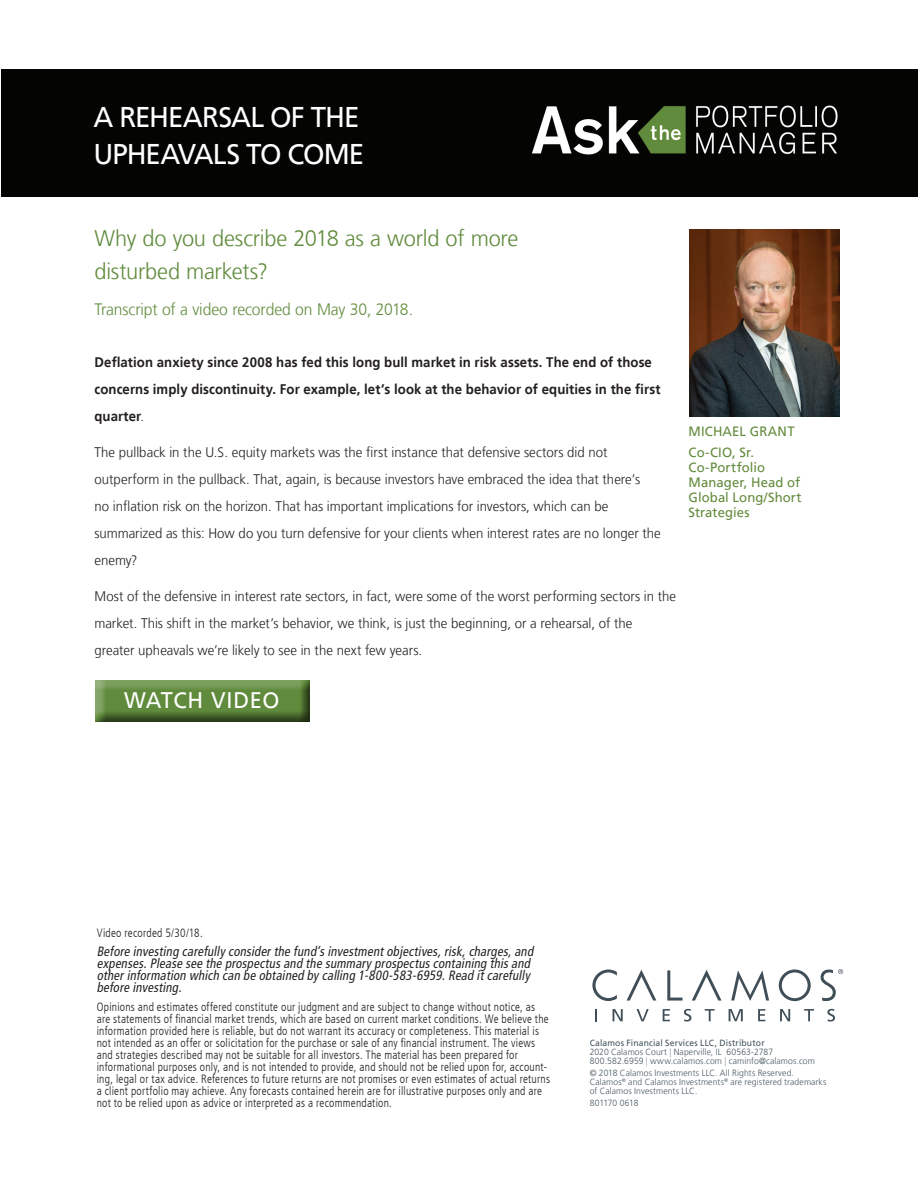
<style>
.page{position:relative;width:918px;height:1188px;background:#fff}
.page>*{position:absolute;margin:0;border:0;box-sizing:border-box;transform-origin:0 0}
.t1{font:28.5px/37.5px "Frutiger LT";letter-spacing:-.035em;color:#fff}
.t2{font:300 22.5px/33px "Frutiger LT";letter-spacing:-.01em;color:#608b3c}
.t3{font:22.5px "Frutiger LT";letter-spacing:.025em;color:#fff}
.t4{font:300 16.5px "Frutiger LT";letter-spacing:-.01em;color:#608b3c;scale:.95 1}
.t5{font:300 13.8px/27px "Frutiger LT";color:#231f20;scale:.95 1}
.t6{font:700 13.8px/27px "Frutiger LT";letter-spacing:.005em;color:#231f20;scale:.95 1}
.t7{font:italic condensed 13.5px/12px "Frutiger LT";color:#231f20;scale:.95 1}
.t8{font:13.5px/15px "Frutiger LT";letter-spacing:.01em;color:#638b3c}
.t9{font:300 condensed 12px/12px "Frutiger LT";letter-spacing:.02em;color:#231f20;scale:.95 1}
.t10{font:300 9px/9px "Frutiger LT";letter-spacing:.015em;color:#45555f;scale:.95 1}
.t11{font:300 9px "Frutiger LT";letter-spacing:-.02em;color:#45555f;scale:.95 1}
.s1{font-weight:300}
.s2{font-weight:400}
.s3{color:#959ca1}
</style>
<div class="page">
<div style="left:1px;top:69px;width:917px;height:127px;background:#040503"></div>
<img style="left:689px;top:230px;width:151px;height:186px">
<div style="left:93px;top:675px;width:217px;height:48px;background:#231f20;opacity:.75"></div>
<svg style="left:667px;top:970px;width:16px;height:31px"></svg>
<svg style="left:731px;top:970px;width:38px;height:31px"></svg>
<svg style="left:779px;top:969px;width:32px;height:32px"></svg>
<svg style="left:627px;top:970px;width:29px;height:31px"></svg>
<svg style="left:692px;top:970px;width:30px;height:31px"></svg>
<svg style="left:592px;top:969px;width:25px;height:32px"></svg>
<svg style="left:821px;top:969px;width:22px;height:33px"></svg>
<svg style="left:595px;top:1009px;width:2px;height:12px"></svg>
<svg style="left:613px;top:1009px;width:10px;height:12px"></svg>
<svg style="left:637px;top:1009px;width:12px;height:12px"></svg>
<svg style="left:663px;top:1009px;width:7px;height:12px"></svg>
<svg style="left:684px;top:1009px;width:7px;height:13px"></svg>
<svg style="left:705px;top:1009px;width:10px;height:12px"></svg>
<svg style="left:729px;top:1009px;width:14px;height:12px"></svg>
<svg style="left:758px;top:1009px;width:7px;height:12px"></svg>
<svg style="left:780px;top:1009px;width:10px;height:12px"></svg>
<svg style="left:804px;top:1009px;width:10px;height:12px"></svg>
<svg style="left:827px;top:1009px;width:8px;height:13px"></svg>
<h1 class="t1" style="left:93px;top:98px;width:272px">A REHEARSAL OF THE<br>UPHEAVALS TO COME</h1>
<h2 class="t2" style="left:94px;top:222px;width:425px">Why do you describe 2018 as a world of more disturbed markets?</h2>
<h3 class="t4" style="left:94px;top:300px;width:337px">Transcript of a video recorded on May 30, 2018.</h3>
<p class="t6" style="left:94px;top:349px;width:597px">Deflation anxiety since 2008 has fed this long bull market in risk assets. The end of those concerns imply discontinuity. For example, let’s look at the behavior of equities in the first quarter<span class="s1">.</span></p>
<p class="t5" style="left:94px;top:439px;width:598px">The pullback in the U.S. equity markets was the first instance that defensive sectors did not outperform in the pullback. That, again, is because investors have embraced the idea that there’s<br>no inflation risk on the horizon. That has important implications for investors, which can be summarized as this: How do you turn defensive for your clients when interest rates are no longer the enemy?</p>
<p class="t5" style="left:94px;top:583px;width:614px">Most of the defensive in interest rate sectors, in fact, were some of the worst performing sectors in the market. This shift in the market’s behavior, we think, is just the beginning, or a rehearsal, of the<br>greater upheavals we’re likely to see in the next few years.</p>
<h2 class="t3" style="left:124px;top:687px;width:157px">WATCH VIDEO</h2>
<p class="t8" style="left:689px;top:420px;width:108px;line-height:21.8px">MICHAEL GRANT<br>Co-CIO, Sr.</p>
<p class="t8" style="left:689px;top:460px;width:115px">Co-Portfolio<br>Manager, Head of<br>Global Long/Short<br>Strategies</p>
<p class="t9" style="left:97px;top:927px;width:113px">Video recorded 5/30/18.</p>
<p class="t7" style="left:97px;top:945px;width:464px">Before investing carefully considerthe fund’sinvestmentobjectives,risk,charges,and expenses.Please see the prospectusand the summary prospectuscontaining thisand otherinformation which can be obtained by calling 1-800-583-6959.Read itcarefully before investing.</p>
<p class="t9" style="left:97px;top:1001px;width:479px">Opinions and estimates offered constitute our judgment and are subject to change without notice, as are statements of financial market trends, which are based on current market conditions. We believe the information provided here is reliable, but do not warrant its accuracy or completeness. This material is not intended as an offer or solicitation for the purchase or sale of any financial instrument. The views and strategies described may not be suitable for all investors. The material has been prepared for informational purposes only, and is not intended to provide, and should not be relied upon for, account&shy;ing, legal or tax advice. References to future returns are not promises or even estimates of actual returns a client portfolio may achieve. Any forecasts contained herein are for illustrative purposes only and are not to be relied upon as advice or interpreted as a recommendation.</p>
<p class="t10" style="left:590px;top:1038px;width:239px"><span class="s2">Calamos Financial Services LLC, Distributor<br></span>2020 Calamos Court <span class="s3">|</span> Naperville, IL 60563-2787<br>800.582.6959 <span class="s3">|</span> www.calamos.com <span class="s3">|</span> caminfo@calamos.com</p>
<p class="t10" style="left:590px;top:1068px;width:251px">© 2018 Calamos Investments LLC. All Rights Reserved.<br>Calamos<sup>®</sup> and Calamos Investments<sup>®</sup> are registered trademarks of Calamos Investments LLC.</p>
<p class="t11" style="left:590px;top:1098px;width:53px">801170 0618</p>
</div>
